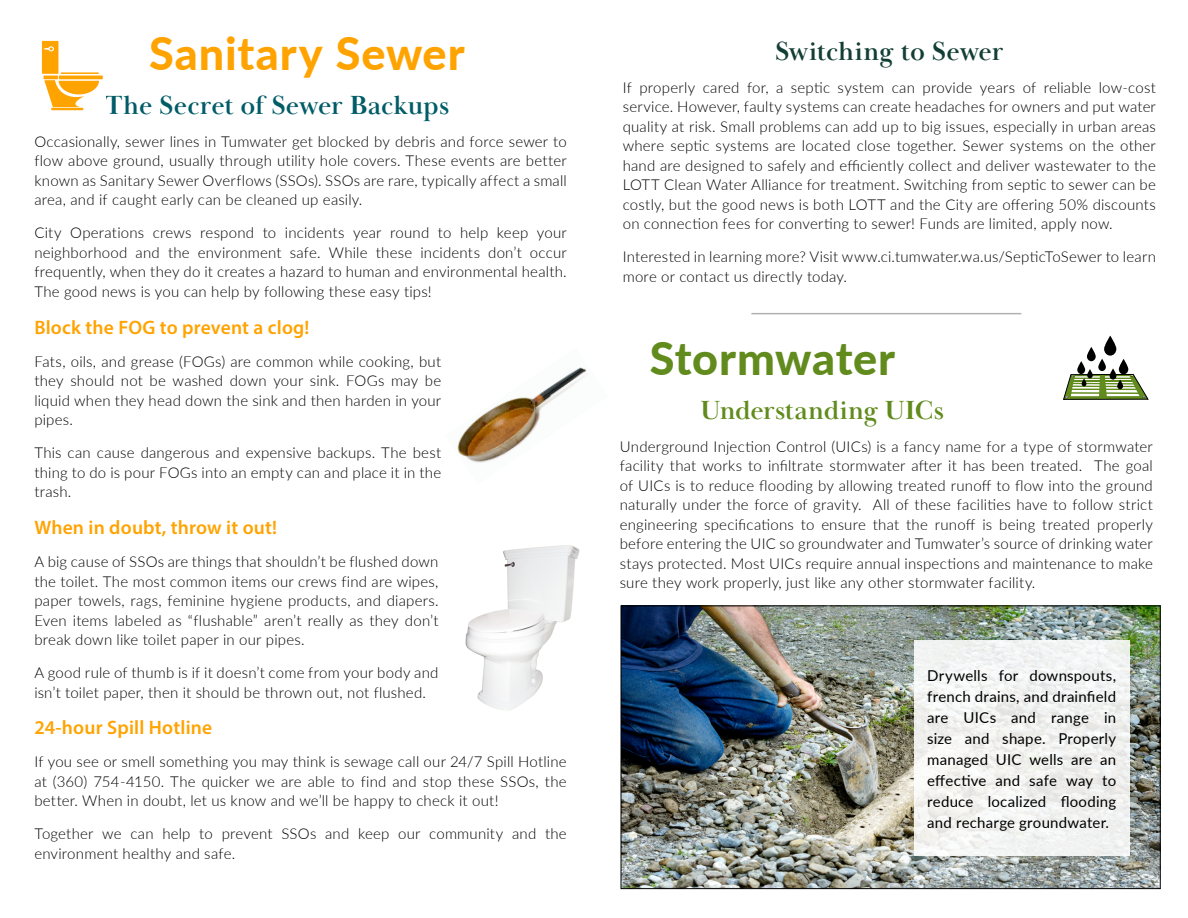
<style>
.page{position:relative;width:1188px;height:918px;background:#fff}
.page>*{position:absolute;margin:0;border:0;box-sizing:border-box;transform-origin:0 0}
.t1{font:800 45px "Lato";letter-spacing:.02em;color:#ffa300}
.t2{font:800 45px "Lato";letter-spacing:.01em;color:#618b1d}
.t3{font:700 27px "Baskerville Display PT";letter-spacing:.005em;color:#005c67}
.t4{font:700 27px "Baskerville Display PT";letter-spacing:-.005em;color:#618b1d}
.t5{font:700 27px "Baskerville Display PT";letter-spacing:.005em;color:#123e36}
.t6{font:600 19.5px "Myriad Pro";letter-spacing:.01em;color:#ffa300}
.t7{font:300 15px/19.5px "Lato";letter-spacing:.015em;color:#000;text-align:justify}
.t8{font:15px/21px "Lato";letter-spacing:.015em;color:#000;text-align:justify}
</style>
<div class="page">
<svg style="left:1063px;top:335px;width:86px;height:65px"></svg>
<svg style="left:1087px;top:347px;width:9px;height:14px"></svg>
<svg style="left:1098px;top:359px;width:8px;height:12px"></svg>
<svg style="left:41px;top:40px;width:62px;height:71px"></svg>
<hr style="left:51px;top:108px;width:32px;height:2px;background:#ffa300">
<hr style="left:61px;top:72px;width:38px;height:2px;background:#ffa300">
<img style="left:465px;top:545px;width:115px;height:165px">
<img style="left:457px;top:367px;width:130px;height:96px">
<img style="left:623px;top:608px;width:536px;height:279px">
<div style="left:621px;top:606px;width:540px;height:283px;border:1px solid #000"></div>
<div style="left:914px;top:640px;width:216px;height:216px;background:linear-gradient(to right,#f4f4f2,#eff0ef)"></div>
<hr style="left:751px;top:313px;width:270px;height:1px;background:#000">
<h1 class="t1" style="left:149px;top:20px;width:317px">Sanitary Sewer</h1>
<h2 class="t3" style="left:105px;top:89px;width:346px">The Secret of Sewer Backups</h2>
<p class="t7" style="left:34px;top:131px;width:534px">Occasionally, sewer lines in Tumwater get blocked by debris and force sewer to flow above ground, usually through utility hole covers. These events are better known as Sanitary Sewer Overflows (SSOs). SSOs are rare, typically affect a small area, and if caught early can be cleaned up easily.</p>
<p class="t7" style="left:34px;top:223px;width:534px">City Operations crews respond to incidents year round to help keep your neighborhood and the environment safe. While these incidents don’t occur frequently, when they do it creates a hazard to human and environmental health.<br>The good news is you can help by following these easy tips!</p>
<h3 class="t6" style="left:34px;top:315px;width:277px">Block the FOG to prevent a clog!</h3>
<p class="t7" style="left:34px;top:351px;width:408px">Fats, oils, and grease (FOGs) are common while cooking, but they should not be washed down your sink. FOGs may be liquid when they head down the sink and then harden in your pipes.</p>
<p class="t7" style="left:34px;top:442px;width:408px">This can cause dangerous and expensive backups. The best thing to do is pour FOGs into an empty can and place it in the trash.</p>
<h3 class="t6" style="left:34px;top:515px;width:244px">When in doubt, throw it out!</h3>
<p class="t7" style="left:34px;top:551px;width:406px">A big cause of SSOs are things that shouldn’t be flushed down the toilet. The most common items our crews find are wipes, paper towels, rags, feminine hygiene products, and diapers.<br>Even items labeled as “flushable” aren’t really as they don’t break down like toilet paper in our pipes.</p>
<p class="t7" style="left:34px;top:662px;width:406px">A good rule of thumb is if it doesn’t come from your body and isn’t toilet paper, then it should be thrown out, not flushed.</p>
<h3 class="t6" style="left:34px;top:716px;width:179px">24-hour Spill Hotline</h3>
<p class="t7" style="left:34px;top:752px;width:534px">If you see or smell something you may think is sewage call our 24/7 Spill Hotline at (360) 754-4150. The quicker we are able to find and stop these SSOs, the better. When in doubt, let us know and we’ll be happy to check it out!</p>
<p class="t7" style="left:34px;top:824px;width:534px">Together we can help to prevent SSOs and keep our community and the environment healthy and safe.</p>
<h2 class="t5" style="left:775px;top:35px;width:230px">Switching to Sewer</h2>
<p class="t7" style="left:623px;top:77px;width:535px">If properly cared for, a septic system can provide years of reliable low-cost service. However, faulty systems can create headaches for owners and put water quality at risk. Small problems can add up to big issues, especially in urban areas where septic systems are located close together. Sewer systems on the other hand are designed to safely and efficiently collect and deliver wastewater to the LOTT Clean Water Alliance for treatment. Switching from septic to sewer can be costly, but the good news is both LOTT and the City are offering 50% discounts on connection fees for converting to sewer! Funds are limited, apply now.</p>
<p class="t7" style="left:623px;top:247px;width:535px">Interested in learning more? Visit www.ci.tumwater.wa.us/SepticToSewer to learn more or contact us directly today.</p>
<h1 class="t2" style="left:650px;top:325px;width:247px">Stormwater</h1>
<h2 class="t4" style="left:700px;top:394px;width:245px">Understanding UICs</h2>
<p class="t7" style="left:620px;top:436px;width:535px">Underground Injection Control (UICs) is a fancy name for a type of stormwater facility that works to infiltrate stormwater after it has been treated. The goal of UICs is to reduce flooding by allowing treated runoff to flow into the ground naturally under the force of gravity. All of these facilities have to follow strict engineering specifications to ensure that the runoff is being treated properly before entering the UIC so groundwater and Tumwater’s source of drinking water stays protected. Most UICs require annual inspections and maintenance to make sure they work properly, just like any other stormwater facility.</p>
<p class="t8" style="left:927px;top:664px;width:191px">Drywells for downspouts, french drains, and drainfield are UICs and range in size and shape. Properly managed UIC wells are an effective and safe way to reduce localized flooding and recharge groundwater.</p>
</div>
